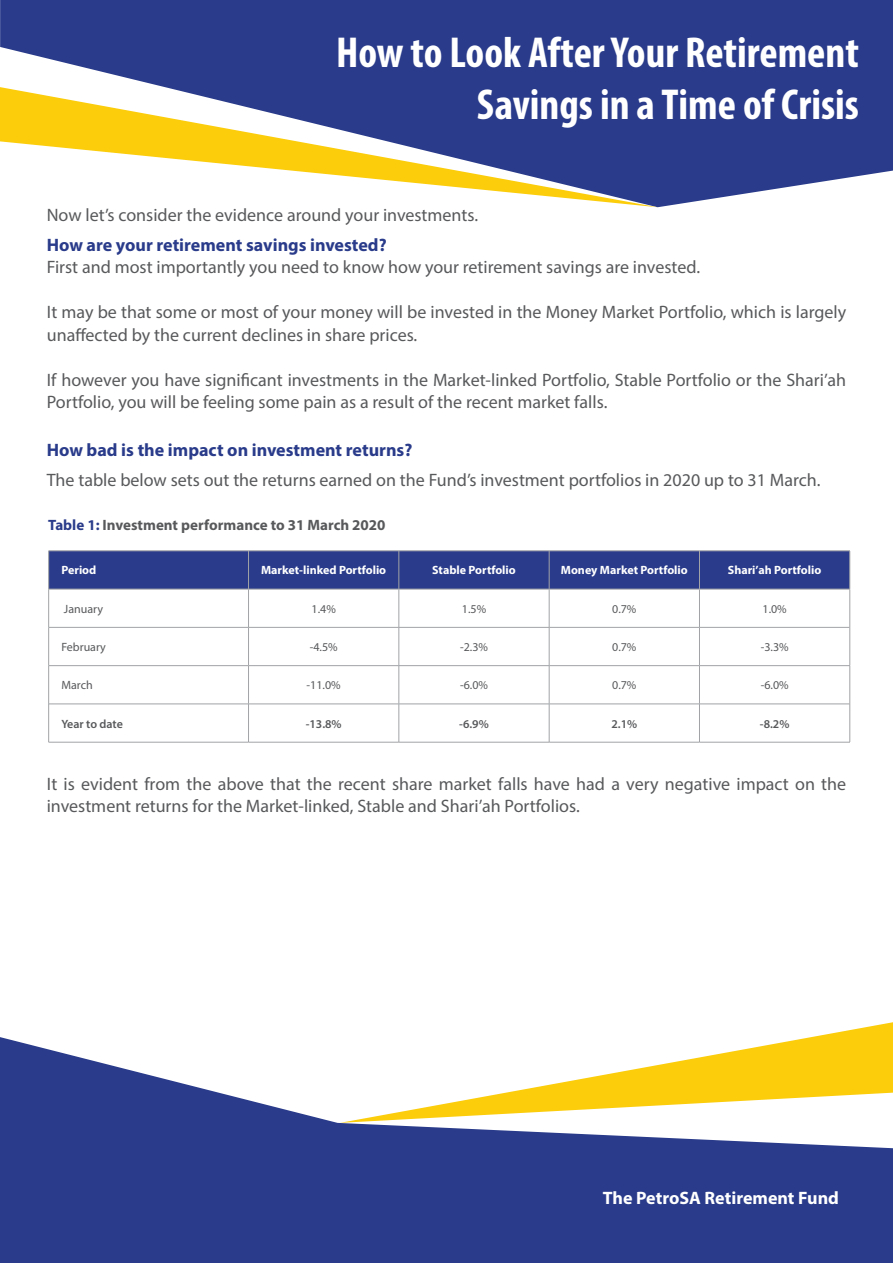
<style>
.page{position:relative;width:893px;height:1263px;background:#fff}
.page>*{position:absolute;margin:0;border:0;box-sizing:border-box;transform-origin:0 0}
.t1{font:700 condensed 43.5px/52.2px "Myriad Pro";color:#fff;text-align:right}
.t2{font:18px/22.5px "Myriad Pro";color:#58595b}
.t3{font:700 18px "Myriad Pro";color:#293b8a}
.t4{font:700 18px "Myriad Pro";color:#fff}
.t5{font:700 15px "Myriad Pro";color:#58595b}
.t6{font:700 12px "Myriad Pro";color:#fff}
.t7{font:12px "Myriad Pro";color:#58595b}
.t8{font:600 12px "Myriad Pro";letter-spacing:-.005em;color:#58595b}
.s1{color:#293b8a}
</style>
<div class="page">
<svg style="left:0;top:1037px;width:893px;height:226px;background:#46569a"></svg>
<svg style="left:340px;top:1022px;width:553px;height:101px"></svg>
<svg style="left:0;top:0;width:893px;height:207px;background:#384892"></svg>
<svg style="left:0;top:87px;width:658px;height:120px"></svg>
<div style="left:49px;top:551px;width:800px;height:38px;background:#293b8a"></div>
<hr style="left:48px;top:589px;width:1px;height:38px;background:#a1a3a6">
<hr style="left:248px;top:589px;width:1px;height:38px;background:#a1a3a6">
<hr style="left:549px;top:589px;width:1px;height:38px;background:#a1a3a6">
<hr style="left:849px;top:589px;width:1px;height:38px;background:#a1a3a6">
<hr style="left:48px;top:627px;width:1px;height:38px;background:#a1a3a6">
<hr style="left:248px;top:627px;width:1px;height:38px;background:#a1a3a6">
<hr style="left:549px;top:627px;width:1px;height:38px;background:#a1a3a6">
<hr style="left:849px;top:627px;width:1px;height:38px;background:#a1a3a6">
<hr style="left:48px;top:665px;width:201px;height:1px;background:#a1a3a6">
<hr style="left:48px;top:666px;width:1px;height:38px;background:#a1a3a6">
<hr style="left:249px;top:665px;width:150px;height:1px;background:#a1a3a6">
<hr style="left:248px;top:666px;width:1px;height:38px;background:#a1a3a6">
<hr style="left:399px;top:665px;width:150px;height:1px;background:#a1a3a6">
<hr style="left:549px;top:665px;width:150px;height:1px;background:#a1a3a6">
<hr style="left:549px;top:666px;width:1px;height:38px;background:#a1a3a6">
<hr style="left:699px;top:665px;width:151px;height:1px;background:#a1a3a6">
<hr style="left:849px;top:666px;width:1px;height:38px;background:#a1a3a6">
<hr style="left:48px;top:704px;width:1px;height:38px;background:#a1a3a6">
<hr style="left:248px;top:704px;width:1px;height:38px;background:#a1a3a6">
<hr style="left:549px;top:704px;width:1px;height:38px;background:#a1a3a6">
<hr style="left:849px;top:704px;width:1px;height:38px;background:#a1a3a6">
<hr style="left:48px;top:742px;width:201px;height:1px;background:#a1a3a6">
<hr style="left:249px;top:742px;width:150px;height:1px;background:#a1a3a6">
<hr style="left:399px;top:742px;width:150px;height:1px;background:#a1a3a6">
<hr style="left:549px;top:742px;width:150px;height:1px;background:#a1a3a6">
<hr style="left:699px;top:742px;width:151px;height:1px;background:#a1a3a6">
<hr style="left:399px;top:589px;width:1px;height:38px;background:#a1a3a6">
<hr style="left:699px;top:589px;width:1px;height:38px;background:#a1a3a6">
<hr style="left:49px;top:627px;width:200px;height:1px;background:#a1a3a6">
<hr style="left:249px;top:627px;width:150px;height:1px;background:#a1a3a6">
<hr style="left:399px;top:627px;width:150px;height:1px;background:#a1a3a6">
<hr style="left:399px;top:627px;width:1px;height:38px;background:#a1a3a6">
<hr style="left:549px;top:627px;width:150px;height:1px;background:#a1a3a6">
<hr style="left:699px;top:627px;width:151px;height:1px;background:#a1a3a6">
<hr style="left:699px;top:627px;width:1px;height:38px;background:#a1a3a6">
<hr style="left:399px;top:666px;width:1px;height:38px;background:#a1a3a6">
<hr style="left:699px;top:666px;width:1px;height:38px;background:#a1a3a6">
<hr style="left:49px;top:704px;width:200px;height:1px;background:#a1a3a6">
<hr style="left:249px;top:704px;width:150px;height:1px;background:#a1a3a6">
<hr style="left:399px;top:704px;width:150px;height:1px;background:#a1a3a6">
<hr style="left:399px;top:704px;width:1px;height:38px;background:#a1a3a6">
<hr style="left:549px;top:704px;width:150px;height:1px;background:#a1a3a6">
<hr style="left:699px;top:704px;width:151px;height:1px;background:#a1a3a6">
<hr style="left:699px;top:704px;width:1px;height:38px;background:#a1a3a6">
<hr style="left:48px;top:550px;width:201px;height:1px;background:#a1a3a6">
<hr style="left:48px;top:551px;width:1px;height:38px;background:#a1a3a6">
<hr style="left:249px;top:550px;width:150px;height:1px;background:#a1a3a6">
<hr style="left:399px;top:550px;width:150px;height:1px;background:#a1a3a6">
<hr style="left:549px;top:550px;width:150px;height:1px;background:#a1a3a6">
<hr style="left:699px;top:550px;width:151px;height:1px;background:#a1a3a6">
<hr style="left:849px;top:551px;width:1px;height:38px;background:#a1a3a6">
<hr style="left:48px;top:589px;width:201px;height:1px;background:#a1a3a6">
<hr style="left:249px;top:589px;width:150px;height:1px;background:#a1a3a6">
<hr style="left:399px;top:589px;width:150px;height:1px;background:#a1a3a6">
<hr style="left:549px;top:589px;width:150px;height:1px;background:#a1a3a6">
<hr style="left:699px;top:589px;width:151px;height:1px;background:#a1a3a6">
<hr style="left:248px;top:551px;width:1px;height:38px;background:#a1a3a6">
<hr style="left:399px;top:551px;width:1px;height:38px;background:#a1a3a6">
<hr style="left:549px;top:551px;width:1px;height:38px;background:#a1a3a6">
<hr style="left:699px;top:551px;width:1px;height:38px;background:#a1a3a6">
<h1 class="t1" style="left:336px;top:25px;width:524px">How to Look After Your Retirement<br>Savings in a Time of Crisis</h1>
<p class="t2" style="left:47px;top:203px;width:433px">Now let’s consider the evidence around your investments.</p>
<p class="t3" style="left:47px;top:233px;width:341px">How are your retirement savings invested?</p>
<p class="t2" style="left:47px;top:256px;width:655px">First and most importantly you need to know how your retirement savings are invested.</p>
<p class="t2" style="left:47px;top:301px;width:801px">It may be that some or most of your money will be invested in the Money Market Portfolio, which is largely unaffected by the current declines in share prices.</p>
<p class="t2" style="left:47px;top:368px;width:801px">If however you have significant investments in the Market-linked Portfolio, Stable Portfolio or the Shari’ah<br>Portfolio, you will be feeling some pain as a result of the recent market falls.</p>
<p class="t3" style="left:47px;top:438px;width:367px">How bad is the impact on investment returns?</p>
<p class="t2" style="left:47px;top:468px;width:775px">The table below sets out the returns earned on the Fund’s investment portfolios in 2020 up to 31 March.</p>
<p class="t5" style="left:48px;top:515px;width:339px"><span class="s1">Table 1:</span> Investment performance to 31 March 2020</p>
<p class="t6" style="left:61px;top:563px;width:36px">Period</p>
<p class="t6" style="left:261px;top:563px;width:127px">Market-linked Portfolio</p>
<p class="t6" style="left:432px;top:563px;width:85px">Stable Portfolio</p>
<p class="t6" style="left:561px;top:563px;width:128px">Money Market Portfolio</p>
<p class="t6" style="left:728px;top:563px;width:95px">Shari’ah Portfolio</p>
<p class="t7" style="left:64px;top:601px;width:41px">January</p>
<p class="t7" style="left:312px;top:601px;width:26px">1.4%</p>
<p class="t7" style="left:462px;top:601px;width:26px">1.5%</p>
<p class="t7" style="left:612px;top:601px;width:26px">0.7%</p>
<p class="t7" style="left:762px;top:601px;width:26px">1.0%</p>
<p class="t7" style="left:61px;top:639px;width:46px">February</p>
<p class="t7" style="left:310px;top:639px;width:29px">-4.5%</p>
<p class="t7" style="left:460px;top:639px;width:29px">-2.3%</p>
<p class="t7" style="left:612px;top:639px;width:26px">0.7%</p>
<p class="t7" style="left:761px;top:639px;width:29px">-3.3%</p>
<p class="t7" style="left:61px;top:678px;width:33px">March</p>
<p class="t7" style="left:307px;top:678px;width:36px">-11.0%</p>
<p class="t7" style="left:460px;top:678px;width:29px">-6.0%</p>
<p class="t7" style="left:612px;top:678px;width:26px">0.7%</p>
<p class="t7" style="left:761px;top:678px;width:29px">-6.0%</p>
<p class="t8" style="left:61px;top:716px;width:63px">Year to date</p>
<p class="t8" style="left:306px;top:716px;width:37px">-13.8%</p>
<p class="t8" style="left:459px;top:716px;width:31px">-6.9%</p>
<p class="t8" style="left:611px;top:716px;width:27px">2.1%</p>
<p class="t8" style="left:760px;top:716px;width:31px">-8.2%</p>
<p class="t2" style="left:47px;top:772px;width:801px">It is evident from the above that the recent share market falls have had a very negative impact on the investment returns for the Market-linked, Stable and Shari’ah Portfolios.</p>
<p class="t4" style="left:603px;top:1186px;width:238px">The PetroSA Retirement Fund</p>
</div>
